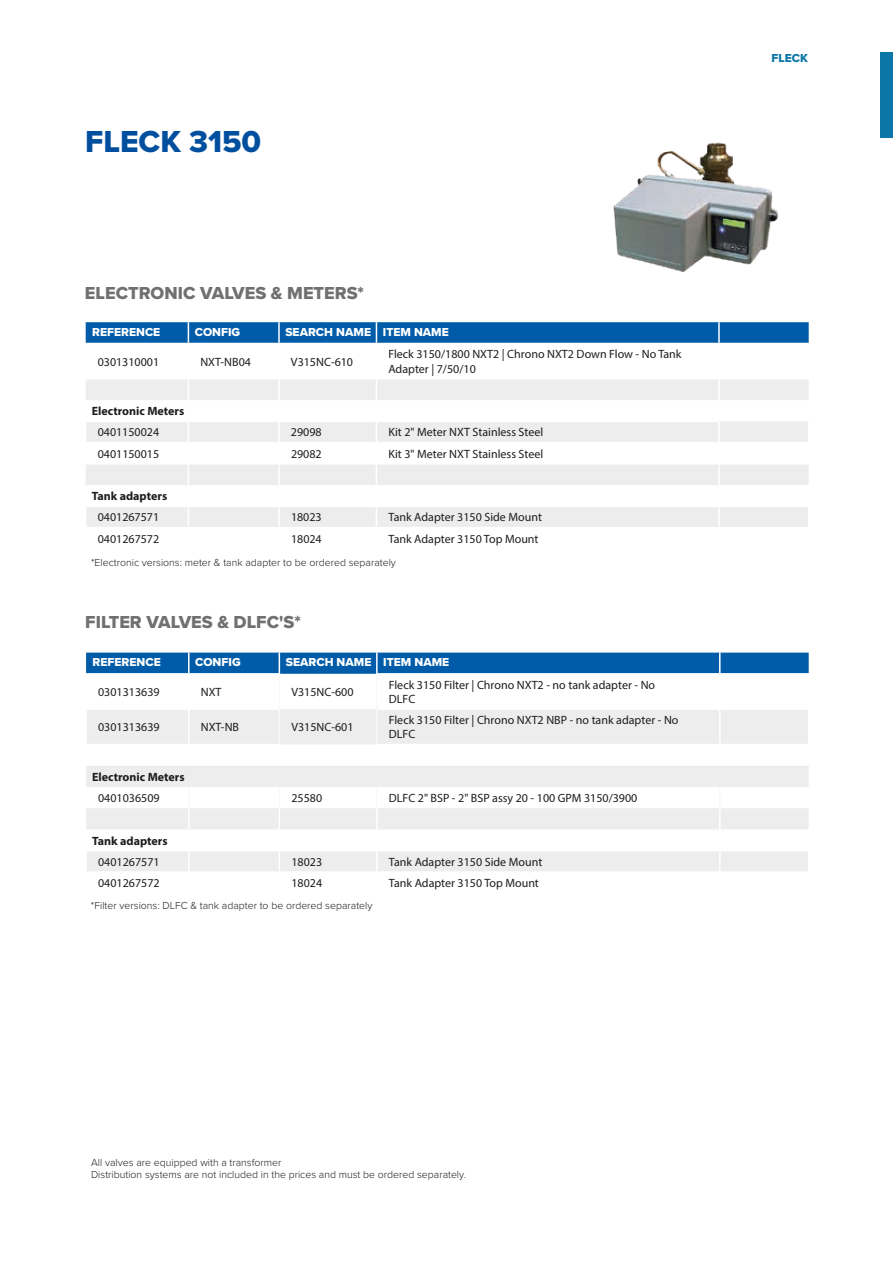
<style>
.page{position:relative;width:893px;height:1263px;background:#fff}
.page>*{position:absolute;margin:0;border:0;box-sizing:border-box;transform-origin:0 0}
.t1{font:31.5px "Proxima Nova Extrabld";color:#004f9f}
.t2{font:18px "Proxima Nova Extrabld";color:#70706f}
.t3{font:12px/14.4px "Myriad Pro";color:#1d1d1b}
.t4{font:12px "Proxima Nova Extrabld";color:#fff}
.t5{font:700 12px "Myriad Pro";color:#1d1d1b}
.t6{font:12px "Proxima Nova Extrabld";color:#0d76a9}
.t7{font:300 10.5px/12.6px "Proxima Nova";color:#1d1d1b}
</style>
<div class="page">
<img style="left:613px;top:142px;width:166px;height:130px">
<div style="left:880px;top:53px;width:13px;height:85px;background:#0d76a9"></div>
<svg style="left:86px;top:380px;width:723px;height:147px;fill:#ededed"></svg>
<svg style="left:188px;top:380px;width:1px;height:20px"></svg>
<hr style="left:278px;top:379px;width:2px;height:21px;background:#fff">
<svg style="left:376px;top:380px;width:1px;height:20px"></svg>
<hr style="left:718px;top:379px;width:2px;height:21px;background:#fff">
<hr style="left:85px;top:421px;width:103px;height:1px;background:#fff">
<hr style="left:188px;top:421px;width:91px;height:1px;background:#fff">
<hr style="left:279px;top:421px;width:97px;height:1px;background:#fff">
<hr style="left:278px;top:422px;width:2px;height:20px;background:#fff">
<hr style="left:376px;top:421px;width:343px;height:1px;background:#fff">
<hr style="left:718px;top:422px;width:2px;height:20px;background:#fff">
<hr style="left:85px;top:442px;width:103px;height:1px;background:#fff">
<hr style="left:188px;top:442px;width:91px;height:1px;background:#fff">
<hr style="left:279px;top:442px;width:97px;height:1px;background:#fff">
<hr style="left:278px;top:443px;width:2px;height:20px;background:#fff">
<hr style="left:376px;top:442px;width:343px;height:1px;background:#fff">
<hr style="left:719px;top:442px;width:90px;height:1px;background:#fff">
<hr style="left:718px;top:443px;width:2px;height:20px;background:#fff">
<svg style="left:808px;top:422px;width:1px;height:41px"></svg>
<hr style="left:85px;top:463px;width:103px;height:2px;background:#fff">
<hr style="left:188px;top:463px;width:91px;height:2px;background:#fff">
<svg style="left:188px;top:422px;width:1px;height:63px"></svg>
<hr style="left:279px;top:463px;width:97px;height:2px;background:#fff">
<hr style="left:278px;top:465px;width:2px;height:20px;background:#fff">
<hr style="left:376px;top:463px;width:343px;height:2px;background:#fff">
<svg style="left:376px;top:422px;width:1px;height:63px"></svg>
<hr style="left:719px;top:463px;width:90px;height:2px;background:#fff">
<hr style="left:718px;top:465px;width:2px;height:20px;background:#fff">
<hr style="left:85px;top:506px;width:103px;height:1px;background:#fff">
<hr style="left:188px;top:506px;width:91px;height:1px;background:#fff">
<hr style="left:279px;top:506px;width:97px;height:1px;background:#fff">
<hr style="left:278px;top:507px;width:2px;height:20px;background:#fff">
<hr style="left:376px;top:506px;width:343px;height:1px;background:#fff">
<hr style="left:719px;top:506px;width:90px;height:1px;background:#fff">
<hr style="left:718px;top:507px;width:2px;height:20px;background:#fff">
<svg style="left:188px;top:507px;width:1px;height:20px"></svg>
<svg style="left:376px;top:507px;width:1px;height:20px"></svg>
<svg style="left:808px;top:507px;width:1px;height:20px"></svg>
<svg style="left:86px;top:322px;width:723px;height:21px;background:#0760aa"></svg>
<hr style="left:718px;top:322px;width:2px;height:21px;background:#fff">
<svg style="left:86px;top:709px;width:723px;height:162px;fill:#ededed"></svg>
<hr style="left:85px;top:708px;width:104px;height:2px;background:#fff">
<hr style="left:85px;top:710px;width:2px;height:34px;background:#fff">
<hr style="left:189px;top:708px;width:90px;height:2px;background:#fff">
<hr style="left:188px;top:710px;width:2px;height:34px;background:#fff">
<hr style="left:378px;top:708px;width:342px;height:2px;background:#fff">
<hr style="left:720px;top:708px;width:89px;height:2px;background:#fff">
<hr style="left:719px;top:710px;width:1px;height:34px;background:#fff">
<hr style="left:808px;top:710px;width:1px;height:34px;background:#fff">
<hr style="left:85px;top:744px;width:104px;height:1px;background:#fff">
<hr style="left:189px;top:744px;width:91px;height:1px;background:#fff">
<hr style="left:188px;top:745px;width:2px;height:21px;background:#fff">
<svg style="left:279px;top:745px;width:1px;height:21px"></svg>
<hr style="left:376px;top:744px;width:344px;height:1px;background:#fff">
<hr style="left:376px;top:745px;width:2px;height:21px;background:#fff">
<hr style="left:720px;top:744px;width:89px;height:1px;background:#fff">
<svg style="left:719px;top:745px;width:1px;height:21px"></svg>
<hr style="left:188px;top:808px;width:2px;height:21px;background:#fff">
<hr style="left:376px;top:808px;width:2px;height:21px;background:#fff">
<hr style="left:85px;top:850px;width:104px;height:1px;background:#fff">
<hr style="left:85px;top:851px;width:2px;height:20px;background:#fff">
<hr style="left:189px;top:850px;width:90px;height:1px;background:#fff">
<hr style="left:188px;top:851px;width:2px;height:20px;background:#fff">
<hr style="left:279px;top:850px;width:98px;height:1px;background:#fff">
<hr style="left:377px;top:850px;width:343px;height:1px;background:#fff">
<hr style="left:376px;top:851px;width:2px;height:20px;background:#fff">
<hr style="left:720px;top:850px;width:89px;height:1px;background:#fff">
<svg style="left:279px;top:851px;width:1px;height:20px"></svg>
<svg style="left:719px;top:851px;width:1px;height:20px"></svg>
<svg style="left:808px;top:851px;width:1px;height:20px"></svg>
<hr style="left:188px;top:787px;width:2px;height:21px;background:#f9f9fa">
<svg style="left:279px;top:787px;width:1px;height:42px"></svg>
<hr style="left:376px;top:787px;width:2px;height:21px;background:#f9f9fa">
<svg style="left:719px;top:787px;width:1px;height:42px"></svg>
<hr style="left:279px;top:675px;width:1px;height:34px;background:#f9f9fa">
<hr style="left:376px;top:675px;width:2px;height:34px;background:#f9f9fa">
<hr style="left:279px;top:709px;width:1px;height:35px;background:#f9f9fa">
<hr style="left:376px;top:709px;width:2px;height:35px;background:#f9f9fa">
<div style="left:86px;top:653px;width:723px;height:21px;background:#005ca8"></div>
<h1 class="t1" style="left:85px;top:118px;width:178px">FLECK 3150</h1>
<h2 class="t2" style="left:85px;top:279px;width:281px">ELECTRONIC VALVES &amp; METERS*</h2>
<p class="t4" style="left:92px;top:323px;width:70px">REFERENCE</p>
<p class="t4" style="left:195px;top:323px;width:47px">CONFIG</p>
<p class="t4" style="left:285px;top:323px;width:165px">SEARCH NAME ITEM NAME</p>
<p class="t3" style="left:98px;top:354px;width:63px">0301310001</p>
<p class="t3" style="left:200px;top:354px;width:52px">NXT-NB04</p>
<p class="t3" style="left:291px;top:354px;width:64px">V315NC-610</p>
<p class="t3" style="left:388px;top:347px;width:295px">Fleck 3150/1800 NXT2 | Chrono NXT2 Down Flow - No Tank<br>Adapter | 7/50/10</p>
<p class="t5" style="left:92px;top:403px;width:94px">Electronic Meters</p>
<p class="t3" style="left:98px;top:425px;width:63px">0401150024</p>
<p class="t3" style="left:291px;top:425px;width:32px">29098</p>
<p class="t3" style="left:388px;top:425px;width:156px">Kit 2" Meter NXT Stainless Steel</p>
<p class="t3" style="left:98px;top:446px;width:63px">0401150015</p>
<p class="t3" style="left:291px;top:446px;width:32px">29082</p>
<p class="t3" style="left:388px;top:446px;width:156px">Kit 3" Meter NXT Stainless Steel</p>
<p class="t5" style="left:92px;top:488px;width:77px">Tank adapters</p>
<p class="t3" style="left:98px;top:510px;width:63px">0401267571</p>
<p class="t3" style="left:291px;top:510px;width:32px">18023</p>
<p class="t3" style="left:388px;top:510px;width:155px">Tank Adapter 3150 Side Mount</p>
<p class="t3" style="left:98px;top:531px;width:63px">0401267572</p>
<p class="t3" style="left:291px;top:531px;width:32px">18024</p>
<p class="t3" style="left:388px;top:531px;width:152px">Tank Adapter 3150 Top Mount</p>
<p class="t7" style="left:91px;top:555px;width:306px">*Electronic versions: meter &amp; tank adapter to be ordered separately</p>
<h2 class="t2" style="left:85px;top:609px;width:217px">FILTER VALVES &amp; DLFC'S*</h2>
<p class="t4" style="left:92px;top:653px;width:70px">REFERENCE</p>
<p class="t4" style="left:195px;top:653px;width:47px">CONFIG</p>
<p class="t4" style="left:286px;top:653px;width:165px">SEARCH NAME ITEM NAME</p>
<p class="t3" style="left:98px;top:684px;width:63px">0301313639</p>
<p class="t3" style="left:201px;top:684px;width:22px">NXT</p>
<p class="t3" style="left:291px;top:684px;width:64px">V315NC-600</p>
<p class="t3" style="left:389px;top:677px;width:268px">Fleck 3150 Filter | Chrono NXT2 - no tank adapter - No<br>DLFC</p>
<p class="t3" style="left:98px;top:720px;width:63px">0301313639</p>
<p class="t3" style="left:201px;top:720px;width:40px">NXT-NB</p>
<p class="t3" style="left:291px;top:720px;width:64px">V315NC-601</p>
<p class="t3" style="left:389px;top:713px;width:291px">Fleck 3150 Filter | Chrono NXT2 NBP - no tank adapter - No<br>DLFC</p>
<p class="t5" style="left:92px;top:769px;width:94px">Electronic Meters</p>
<p class="t3" style="left:98px;top:791px;width:63px">0401036509</p>
<p class="t3" style="left:291px;top:791px;width:32px">25580</p>
<p class="t3" style="left:389px;top:791px;width:250px">DLFC 2" BSP - 2" BSP assy 20 - 100 GPM 3150/3900</p>
<p class="t5" style="left:92px;top:833px;width:77px">Tank adapters</p>
<p class="t3" style="left:98px;top:854px;width:63px">0401267571</p>
<p class="t3" style="left:291px;top:854px;width:32px">18023</p>
<p class="t3" style="left:389px;top:854px;width:155px">Tank Adapter 3150 Side Mount</p>
<p class="t3" style="left:98px;top:876px;width:63px">0401267572</p>
<p class="t3" style="left:291px;top:876px;width:32px">18024</p>
<p class="t3" style="left:389px;top:876px;width:152px">Tank Adapter 3150 Top Mount</p>
<p class="t7" style="left:91px;top:899px;width:283px">*Filter versions: DLFC &amp; tank adapter to be ordered separately</p>
<p class="t6" style="left:771px;top:49px;width:38px">FLECK</p>
<p class="t7" style="left:91px;top:1155px;width:376px">All valves are equipped with a transformer<br>Distribution systems are not included in the prices and must be ordered separately.</p>
</div>
